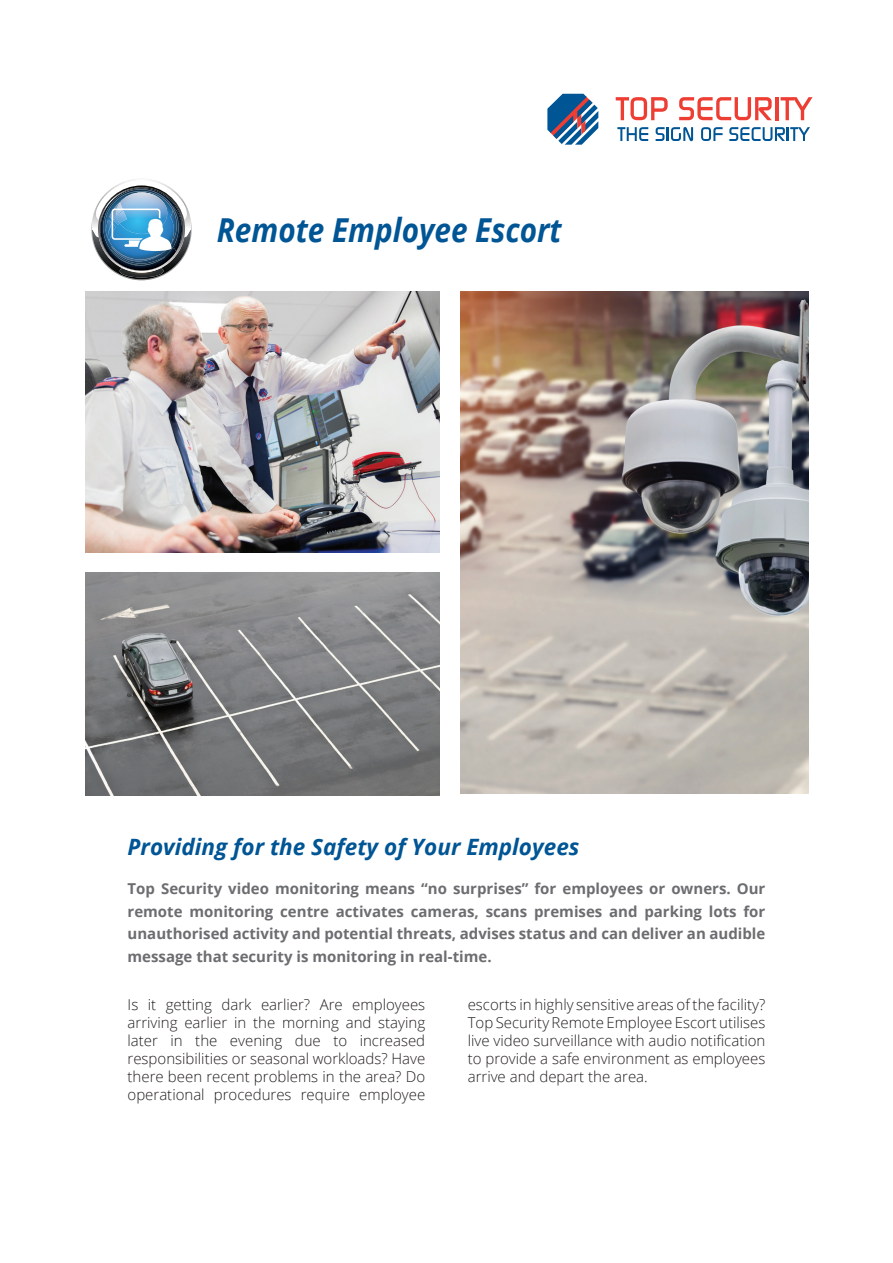
<style>
.page{position:relative;width:893px;height:1263px;background:#fff}
.page>*{position:absolute;margin:0;border:0;box-sizing:border-box;transform-origin:0 0}
.t1{font:italic 700 33px "Open Sans";color:#005595;scale:.9 1}
.t2{font:italic 700 22.5px "Open Sans";color:#005595}
.t3{font:300 15px/18px "Open Sans";color:#231f20;text-align:justify}
.t4{font:700 15px/22.5px "Open Sans";color:#6c6d70;text-align:justify}
</style>
<div class="page">
<svg style="left:616px;top:97px;width:52px;height:23px"></svg>
<svg style="left:679px;top:97px;width:93px;height:23px"></svg>
<hr style="left:775px;top:97px;width:3px;height:23px;background:#ee3e34">
<svg style="left:781px;top:97px;width:31px;height:23px"></svg>
<svg style="left:617px;top:127px;width:31px;height:14px"></svg>
<svg style="left:656px;top:127px;width:37px;height:14px"></svg>
<svg style="left:701px;top:127px;width:22px;height:14px"></svg>
<svg style="left:729px;top:127px;width:81px;height:14px"></svg>
<svg style="left:547px;top:94px;width:51px;height:51px"></svg>
<img style="left:461px;top:291px;width:348px;height:502px">
<img style="left:85px;top:291px;width:355px;height:261px">
<img style="left:85px;top:572px;width:355px;height:223px">
<img style="left:91px;top:179px;width:101px;height:101px">
<h1 class="t1" style="left:217px;top:207px;width:385px">Remote Employee Escort</h1>
<h2 class="t2" style="left:128px;top:831px;width:453px">Providing for the Safety of Your Employees</h2>
<p class="t4" style="left:128px;top:877px;width:639px">Top Security video monitoring means “no surprises” for employees or owners. Our remote monitoring centre activates cameras, scans premises and parking lots for unauthorised activity and potential threats, advises status and can deliver an audible message that security is monitoring in real-time.</p>
<p class="t3" style="left:128px;top:995px;width:299px">Is it getting dark earlier? Are employees arriving earlier in the morning and staying later in the evening due to increased responsibilities or seasonal workloads? Have there been recent problems in the area? Do operational procedures require employee</p>
<p class="t3" style="left:468px;top:995px;width:299px">escorts in highly sensitive areas of the facility?<br>Top Security Remote Employee Escort utilises live video surveillance with audio notification to provide a safe environment as employees arrive and depart the area.</p>
</div>
